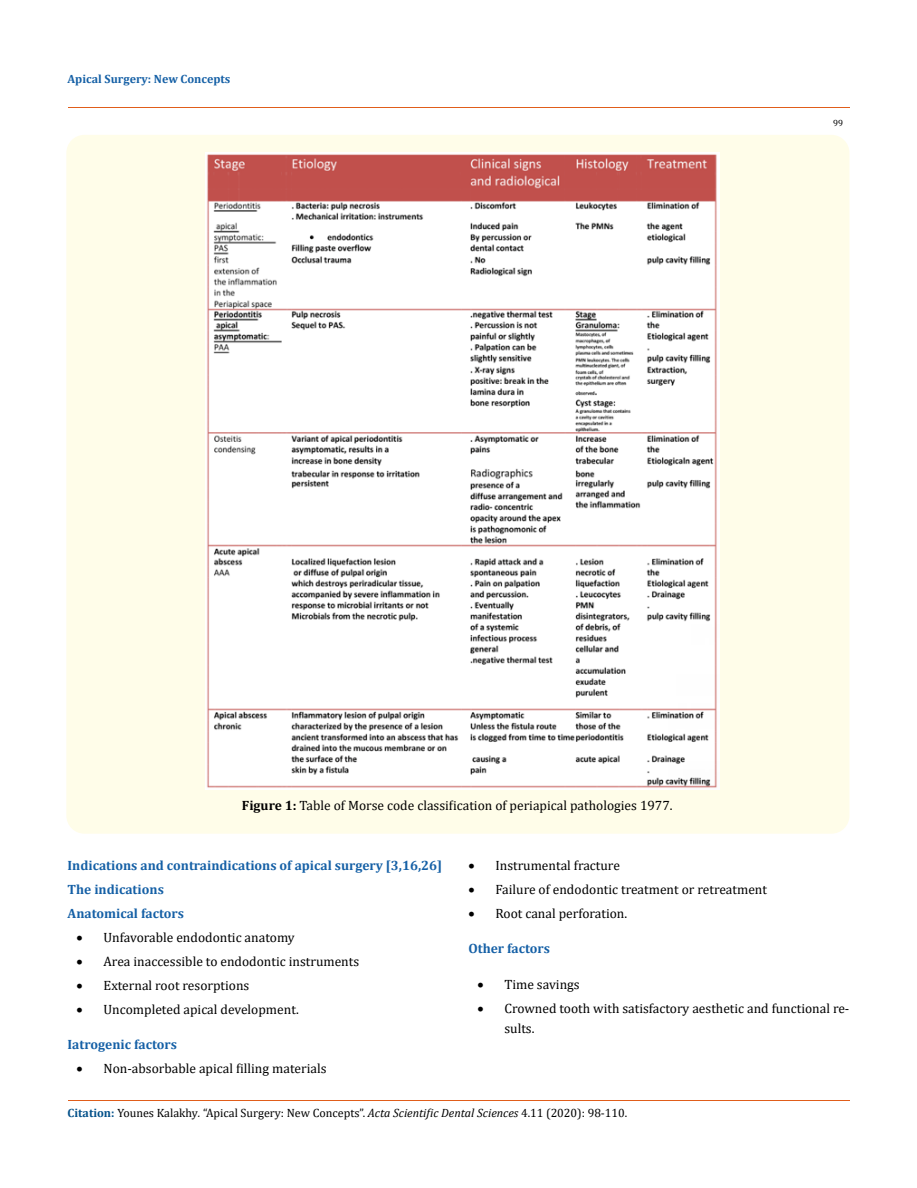
<style>
.page{position:relative;width:917px;height:1188px;background:#fff}
.page>*{position:absolute;margin:0;border:0;box-sizing:border-box;transform-origin:0 0}
.t1{font:13.5px/20.2px "Cambria";color:#000}
.t2{font:700 13.5px/24px "Cambria";color:#1560a6}
.t3{font:12px "Cambria";color:#000}
.t4{font:700 12px "Cambria";color:#1560a6}
.t5{font:9px "Cambria";color:#000}
.s1{font-weight:700}
.s2{font-weight:700;color:#035089}
.s3{font-style:italic}
</style>
<div class="page">
<div style="left:66px;top:135px;width:783px;height:699px;background:#fffde9;border-radius:18px"></div>
<img style="left:205px;top:153px;width:514px;height:636px">
<hr style="left:68px;top:108px;width:781px;height:1px;background:#e05d1a">
<hr style="left:68px;top:1100px;width:781px;height:1px;background:#e05d1a">
<p class="t4" style="left:68px;top:70px;width:164px">Apical Surgery: New Concepts</p>
<p class="t5" style="left:833px;top:118px;width:11px">99</p>
<p class="t1" style="left:242px;top:795px;width:432px"><span class="s1">Figure 1:</span> Table of Morse code classification of periapical pathologies 1977.</p>
<p class="t2" style="left:68px;top:853px;width:376px">Indications and contraindications of apical surgery [3,16,26]<br>The indications<br>Anatomical factors</p>
<p class="t1" style="left:77px;top:927px;width:220px">• Unfavorable endodontic anatomy</p>
<p class="t1" style="left:77px;top:951px;width:284px">• Area inaccessible to endodontic instruments</p>
<p class="t1" style="left:77px;top:975px;width:174px">• External root resorptions</p>
<p class="t1" style="left:77px;top:999px;width:224px">• Uncompleted apical development.</p>
<p class="t2" style="left:68px;top:1032px;width:111px">Iatrogenic factors</p>
<p class="t1" style="left:77px;top:1058px;width:251px">• Non-absorbable apical filling materials</p>
<p class="t1" style="left:468px;top:855px;width:153px">• Instrumental fracture</p>
<p class="t1" style="left:468px;top:879px;width:300px">• Failure of endodontic treatment or retreatment</p>
<p class="t1" style="left:468px;top:903px;width:160px">• Root canal perforation.</p>
<p class="t2" style="left:468px;top:936px;width:83px">Other factors</p>
<p class="t1" style="left:477px;top:974px;width:104px">• Time savings</p>
<p class="t1" style="left:504px;top:998px;width:346px;text-indent:-27px">• Crowned tooth with satisfactory aesthetic and functional re&shy;sults.</p>
<p class="t3" style="left:68px;top:1106px;width:561px"><span class="s2">Citation:</span> Younes Kalakhy<span class="s3">.</span> “Apical Surgery: New Concepts”. <span class="s3">Acta Scientific Dental Sciences</span> 4.11 (2020): 98-110.</p>
</div>
